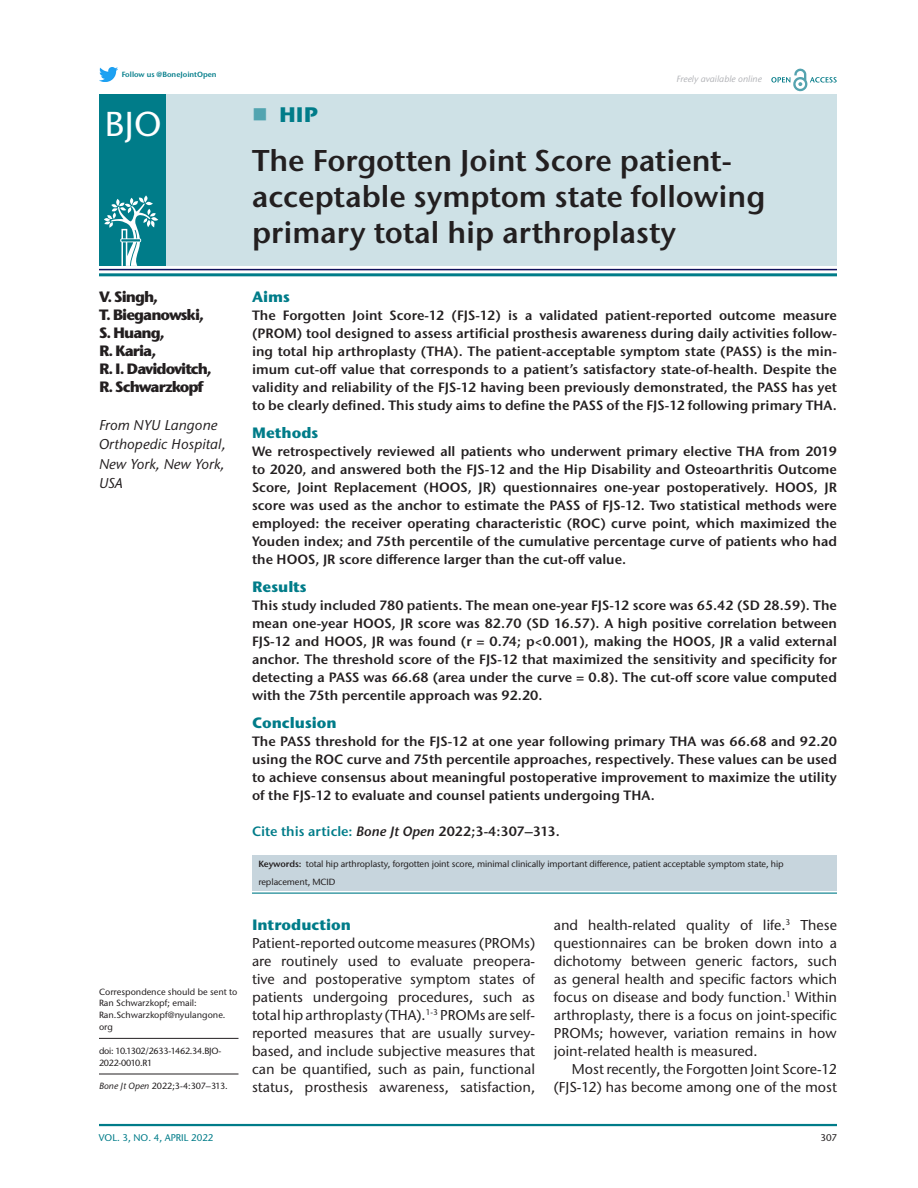
<style>
.page{position:relative;width:918px;height:1188px;background:#fff}
.page>*{position:absolute;margin:0;border:0;box-sizing:border-box;transform-origin:0 0}
.t1{font:500 34.5px "Stone Sans ITC Pro";color:#fff}
.t2{font:600 30px/36px "Stone Sans ITC Pro";color:#231f20}
.t3{font:700 21px "Stone Sans ITC Pro";color:#007c89}
.t4{font:700 15px/18px "Stone Sans ITC Pro";letter-spacing:-.07em;color:#231f20}
.t5{font:700 15px "Stone Sans ITC Pro";color:#007c89}
.t6{font:500 14.25px/18px "Stone Sans ITC Pro";color:#231f20;text-align:justify}
.t7{font:italic 500 14.25px/19.5px "Stone Sans ITC Pro";color:#231f20}
.t8{font:600 13.5px/18px "Stone Sans ITC Pro";color:#231f20;text-align:justify}
.t9{font:500 9.75px "Stone Sans ITC Pro";color:#007c89}
.t10{font:500 9.75px "Stone Sans ITC Pro";color:#231f20}
.t11{font:500 9px/12px "Stone Sans ITC Pro";letter-spacing:-.01em;color:#231f20}
.t12{font:500 9px/12px "Stone Sans ITC Pro";letter-spacing:-.03em;color:#231f20}
.t13{font:italic 500 9px "Stone Sans ITC Pro";color:#b2b3b7}
.t14{font:600 7.5px "Stone Sans ITC Pro";color:#007c89}
.s1{font-style:italic}
.s2{color:#007c89}
.s3{font-weight:600}
</style>
<div class="page">
<hr style="left:99px;top:1124px;width:738px;height:2px;background:#007c89">
<img style="left:99px;top:67px;width:18px;height:15px">
<svg style="left:771px;top:69px;width:66px;height:22px"></svg>
<div style="left:252px;top:855px;width:585px;height:36px;background:#c7d5dd"></div>
<hr style="left:99px;top:269px;width:738px;height:1px;background:#11125f">
<hr style="left:99px;top:273px;width:738px;height:3px;background:#007c89">
<div style="left:99px;top:94px;width:738px;height:172px;background:#cee1e6"></div>
<div style="left:99px;top:95px;width:66px;height:171px;background:#007c89"></div>
<svg style="left:104px;top:195px;width:54px;height:71px"></svg>
<hr style="left:99px;top:1038px;width:139px;height:1px;background:#231f20">
<hr style="left:99px;top:1074px;width:139px;height:1px;background:#231f20">
<hr style="left:252px;top:893px;width:585px;height:1px;background:#007c89">
<p class="t14" style="left:122px;top:70px;width:97px">Follow us @BoneJointOpen</p>
<h1 class="t1" style="left:105px;top:103px;width:58px">BJO</h1>
<p class="t13" style="left:676px;top:73px;width:87px">Freely available online</p>
<h3 class="t3" style="left:279px;top:101px;width:40px">HIP</h3>
<h2 class="t2" style="left:252px;top:142px;width:515px">The Forgotten Joint Score patient&shy;acceptable symptom state following primary total hip arthroplasty</h2>
<p class="t4" style="left:99px;top:288px;width:114px">V. Singh,<br>T. Bieganowski,<br>S. Huang,<br>R. Karia,<br>R. I. Davidovitch,<br>R. Schwarzkopf</p>
<p class="t7" style="left:99px;top:415px;width:128px">From NYU Langone<br>Orthopedic Hospital,<br>New York, New York,<br>USA</p>
<p class="t11" style="left:99px;top:985px;width:140px">Correspondence should be sent to<br>Ran Schwarzkopf; email:<br>Ran.Schwarzkopf@nyulangone. org</p>
<p class="t12" style="left:99px;top:1045px;width:124px">doi: 10.1302/2633-1462.34.BJO-<br>2022-0010.R1</p>
<p class="t11" style="left:99px;top:1080px;width:130px"><span class="s1">Bone Jt Open</span> 2022;3-4:307–313.</p>
<p class="t5" style="left:252px;top:287px;width:39px">Aims</p>
<p class="t8" style="left:252px;top:307px;width:587px">The Forgotten Joint Score-12 (FJS-12) is a validated patient-reported outcome measure (PROM) tool designed to assess artificial prosthesis awareness during daily activities follow&shy;ing total hip arthroplasty (THA). The patient-acceptable symptom state (PASS) is the min&shy;imum cut-off value that corresponds to a patient’s satisfactory state-of-health. Despite the validity and reliability of the FJS-12 having been previously demonstrated, the PASS has yet to be clearly defined. This study aims to define the PASS of the FJS-12 following primary THA.</p>
<p class="t5" style="left:252px;top:423px;width:68px">Methods</p>
<p class="t8" style="left:252px;top:442px;width:587px">We retrospectively reviewed all patients who underwent primary elective THA from 2019 to 2020, and answered both the FJS-12 and the Hip Disability and Osteoarthritis Outcome Score, Joint Replacement (HOOS, JR) questionnaires one-year postoperatively. HOOS, JR score was used as the anchor to estimate the PASS of FJS-12. Two statistical methods were employed: the receiver operating characteristic (ROC) curve point, which maximized the Youden index; and 75th percentile of the cumulative percentage curve of patients who had the HOOS, JR score difference larger than the cut-off value.</p>
<p class="t5" style="left:252px;top:577px;width:56px">Results</p>
<p class="t8" style="left:252px;top:596px;width:587px">This study included 780 patients. The mean one-year FJS-12 score was 65.42 (SD 28.59). The mean one-year HOOS, JR score was 82.70 (SD 16.57). A high positive correlation between FJS-12 and HOOS, JR was found (r = 0.74; p&lt;0.001), making the HOOS, JR a valid external anchor. The threshold score of the FJS-12 that maximized the sensitivity and specificity for detecting a PASS was 66.68 (area under the curve = 0.8). The cut-off score value computed with the 75th percentile approach was 92.20.</p>
<p class="t5" style="left:252px;top:713px;width:86px">Conclusion</p>
<p class="t8" style="left:252px;top:732px;width:586px">The PASS threshold for the FJS-12 at one year following primary THA was 66.68 and 92.20 using the ROC curve and 75th percentile approaches, respectively. These values can be used to achieve consensus about meaningful postoperative improvement to maximize the utility of the FJS-12 to evaluate and counsel patients undergoing THA.</p>
<p class="t8" style="left:252px;top:822px;width:309px"><span class="s2">Cite this article:</span> <span class="s1">Bone Jt Open</span> 2022;3-4:307–313.</p>
<p class="t11" style="left:258px;top:855px;width:527px;line-height:18px"><span class="s3">Keywords:</span> total hip arthroplasty, forgotten joint score, minimal clinically important difference, patient acceptable symptom state, hip replacement, MCID</p>
<p class="t5" style="left:252px;top:915px;width:100px">Introduction</p>
<p class="t6" style="left:252px;top:934px;width:285px">Patient-reported outcome measures (PROMs) are routinely used to evaluate preopera&shy;tive and postoperative symptom states of patients undergoing procedures, such as total hip arthroplasty (THA).<sup>1-3</sup> PROMs are self&shy;reported measures that are usually survey&shy;based, and include subjective measures that can be quantified, such as pain, functional status, prosthesis awareness, satisfaction,</p>
<p class="t6" style="left:554px;top:916px;width:285px">and health-related quality of life.<sup>3</sup> These questionnaires can be broken down into a dichotomy between generic factors, such as general health and specific factors which focus on disease and body function.<sup>1</sup> Within arthroplasty, there is a focus on joint-specific PROMs; however, variation remains in how joint-related health is measured.</p>
<p class="t6" style="left:554px;top:1060px;width:285px;text-align:right">Most recently, the Forgotten Joint Score-12 (FJS-12) has become among one of the most</p>
<p class="t9" style="left:99px;top:1132px;width:116px">VOL. 3, NO. 4, APRIL 2022</p>
<p class="t10" style="left:821px;top:1132px;width:18px">307</p>
</div>
